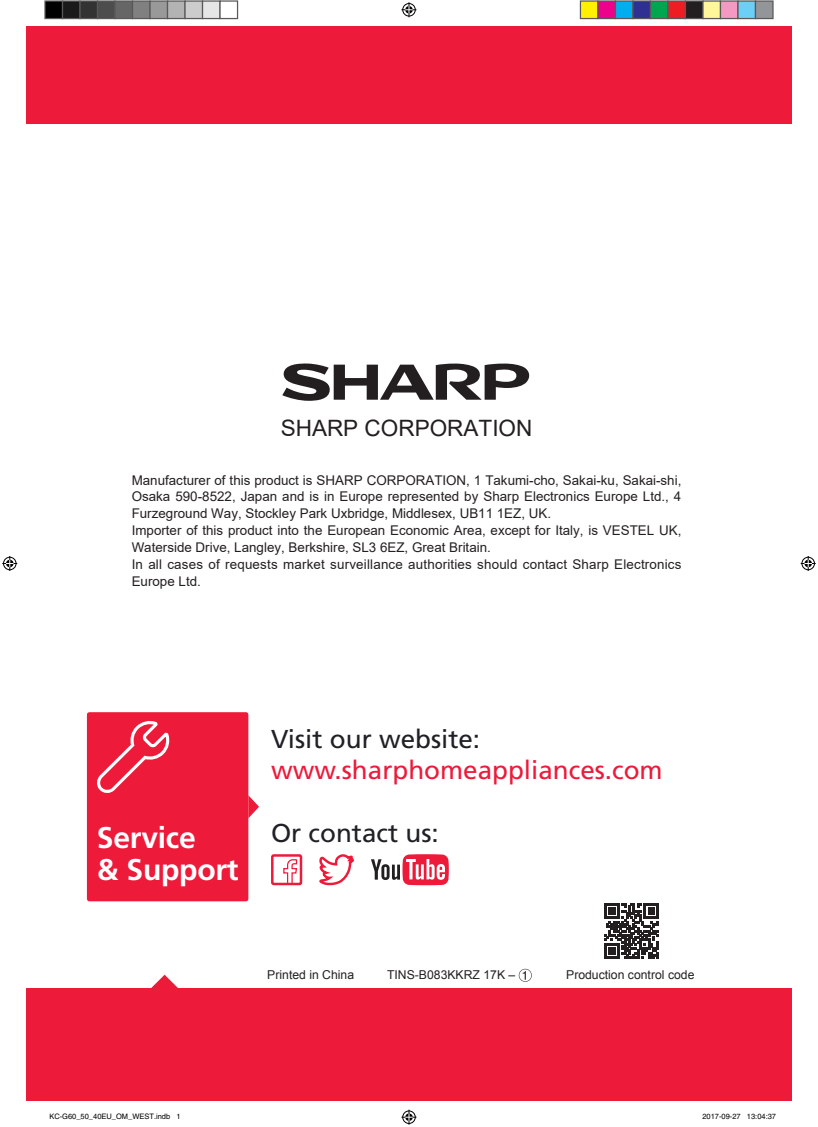
<style>
.page{position:relative;width:818px;height:1127px;background:#fff}
.page>*{position:absolute;margin:0;border:0;box-sizing:border-box;transform-origin:0 0}
.t1{font:700 29.88px/31.8px "Frutiger LT Pro";letter-spacing:-.01em;color:#fff}
.t2{font:25.88px "Frutiger LT Pro";color:#202126}
.t3{font:25.88px "Frutiger LT Pro";color:#ed1a3a}
.t4{font:22.5px "Arial";color:#231f20}
.t5{font:13.38px/16.9px "Arial";color:#231f20}
.t6{font:12.25px "Arial";color:#231f20}
.t7{font:7.5px "Helvetica";color:#000}
</style>
<div class="page">
<div style="left:26px;top:26px;width:766px;height:98px;background:#ed1a3a"></div>
<div style="left:26px;top:987px;width:766px;height:113px;background:#ed1a3a"></div>
<svg style="left:151px;top:974px;width:27px;height:14px"></svg>
<svg style="left:248px;top:795px;width:11px;height:23px"></svg>
<div style="left:87px;top:712px;width:161px;height:189px;background:#ed1a3a;border-radius:3px"></div>
<svg style="left:97px;top:721px;width:73px;height:72px"></svg>
<svg style="left:319px;top:854px;width:35px;height:31px"></svg>
<div style="left:271px;top:854px;width:31px;height:31px;border:2px solid #ed1a3a;border-radius:2px"></div>
<svg style="left:283px;top:859px;width:15px;height:26px"></svg>
<svg style="left:371px;top:854px;width:78px;height:31px"></svg>
<svg style="left:519px;top:968px;width:13px;height:13px"></svg>
<svg style="left:604px;top:903px;width:55px;height:55px"></svg>
<svg style="left:282px;top:363px;width:248px;height:38px"></svg>
<svg style="left:401px;top:2px;width:15px;height:15px"></svg>
<svg style="left:401px;top:1109px;width:15px;height:15px"></svg>
<svg style="left:2px;top:556px;width:15px;height:15px"></svg>
<svg style="left:801px;top:556px;width:15px;height:15px"></svg>
<div style="left:45px;top:1px;width:18px;height:18px;background:#000"></div>
<div style="left:44px;top:0;width:19px;height:19px;border:1px solid #595959"></div>
<div style="left:63px;top:1px;width:17px;height:18px;background:#1a1a1a"></div>
<div style="left:62px;top:0;width:19px;height:19px;border:1px solid #595959"></div>
<div style="left:80px;top:1px;width:18px;height:18px;background:#333"></div>
<div style="left:79px;top:0;width:19px;height:19px;border:1px solid #595959"></div>
<div style="left:98px;top:1px;width:17px;height:18px;background:#4d4d4d"></div>
<div style="left:97px;top:0;width:19px;height:19px;border:1px solid #595959"></div>
<div style="left:115px;top:1px;width:18px;height:18px;background:#666"></div>
<div style="left:114px;top:0;width:19px;height:19px;border:1px solid #595959"></div>
<div style="left:133px;top:1px;width:17px;height:18px;background:#808080"></div>
<div style="left:132px;top:0;width:19px;height:19px;border:1px solid #595959"></div>
<div style="left:150px;top:1px;width:18px;height:18px;background:#999"></div>
<div style="left:149px;top:0;width:19px;height:19px;border:1px solid #595959"></div>
<div style="left:168px;top:1px;width:17px;height:18px;background:#b3b3b3"></div>
<div style="left:167px;top:0;width:19px;height:19px;border:1px solid #595959"></div>
<div style="left:185px;top:1px;width:18px;height:18px;background:#ccc"></div>
<div style="left:184px;top:0;width:19px;height:19px;border:1px solid #595959"></div>
<div style="left:203px;top:1px;width:17px;height:18px;background:#e6e6e6"></div>
<div style="left:202px;top:0;width:19px;height:19px;border:1px solid #595959"></div>
<div style="left:219px;top:0;width:19px;height:19px;border:1px solid #595959"></div>
<div style="left:580px;top:1px;width:18px;height:18px;background:#fff101"></div>
<div style="left:580px;top:0;width:18px;height:19px;border:1px solid #595959"></div>
<div style="left:598px;top:1px;width:17px;height:18px;background:#ed028c"></div>
<div style="left:597px;top:0;width:19px;height:19px;border:1px solid #595959"></div>
<div style="left:615px;top:1px;width:18px;height:18px;background:#00aeef"></div>
<div style="left:615px;top:0;width:18px;height:19px;border:1px solid #595959"></div>
<div style="left:633px;top:1px;width:17px;height:18px;background:#2e3092"></div>
<div style="left:632px;top:0;width:19px;height:19px;border:1px solid #595959"></div>
<div style="left:650px;top:1px;width:18px;height:18px;background:#00a54f"></div>
<div style="left:650px;top:0;width:18px;height:19px;border:1px solid #595959"></div>
<div style="left:668px;top:1px;width:17px;height:18px;background:#ee1d23"></div>
<div style="left:667px;top:0;width:19px;height:19px;border:1px solid #595959"></div>
<div style="left:685px;top:1px;width:18px;height:18px;background:#231f20"></div>
<div style="left:685px;top:0;width:18px;height:19px;border:1px solid #595959"></div>
<div style="left:703px;top:1px;width:17px;height:18px;background:#fff79a"></div>
<div style="left:702px;top:0;width:19px;height:19px;border:1px solid #595959"></div>
<div style="left:720px;top:1px;width:18px;height:18px;background:#f499c2"></div>
<div style="left:720px;top:0;width:18px;height:19px;border:1px solid #595959"></div>
<div style="left:738px;top:1px;width:17px;height:18px;background:#6bcff6"></div>
<div style="left:737px;top:0;width:19px;height:19px;border:1px solid #595959"></div>
<div style="left:755px;top:1px;width:18px;height:18px;background:#939598"></div>
<div style="left:755px;top:0;width:18px;height:19px;border:1px solid #595959"></div>
<h3 class="t4" style="left:281px;top:412px;width:253px">SHARP CORPORATION</h3>
<p class="t5" style="left:132px;top:471px;width:551px">Manufacturer of this product is SHARP CORPORATION, 1 Takumi-cho, Sakai-ku, Sakai-shi, Osaka 590-8522, Japan and is in Europe represented by Sharp Electronics Europe Ltd., 4<br>Furzeground Way, Stockley Park Uxbridge, Middlesex, UB11 1EZ, UK.<br>Importer of this product into the European Economic Area, except for Italy, is VESTEL UK, Waterside Drive, Langley, Berkshire, SL3 6EZ, Great Britain.<br>In all cases of requests market surveillance authorities should contact Sharp Electronics Europe Ltd.</p>
<h1 class="t1" style="left:97px;top:822px;width:143px">Service<br>&amp; Support</h1>
<h2 class="t2" style="left:271px;top:724px;width:211px">Visit our website:</h2>
<h2 class="t3" style="left:271px;top:755px;width:393px">www.sharphomeappliances.com</h2>
<h2 class="t2" style="left:271px;top:817px;width:169px">Or contact us:</h2>
<p class="t6" style="left:267px;top:966px;width:88px">Printed in China</p>
<p class="t6" style="left:387px;top:966px;width:130px">TINS-B083KKRZ 17K –</p>
<p class="t6" style="left:566px;top:966px;width:130px">Production control code</p>
<p class="t7" style="left:49px;top:1111px;width:133px">KC-G60_50_40EU_OM_WEST.indb 1</p>
<p class="t7" style="left:702px;top:1111px;width:75px">2017-09-27 13:04:37</p>
</div>
